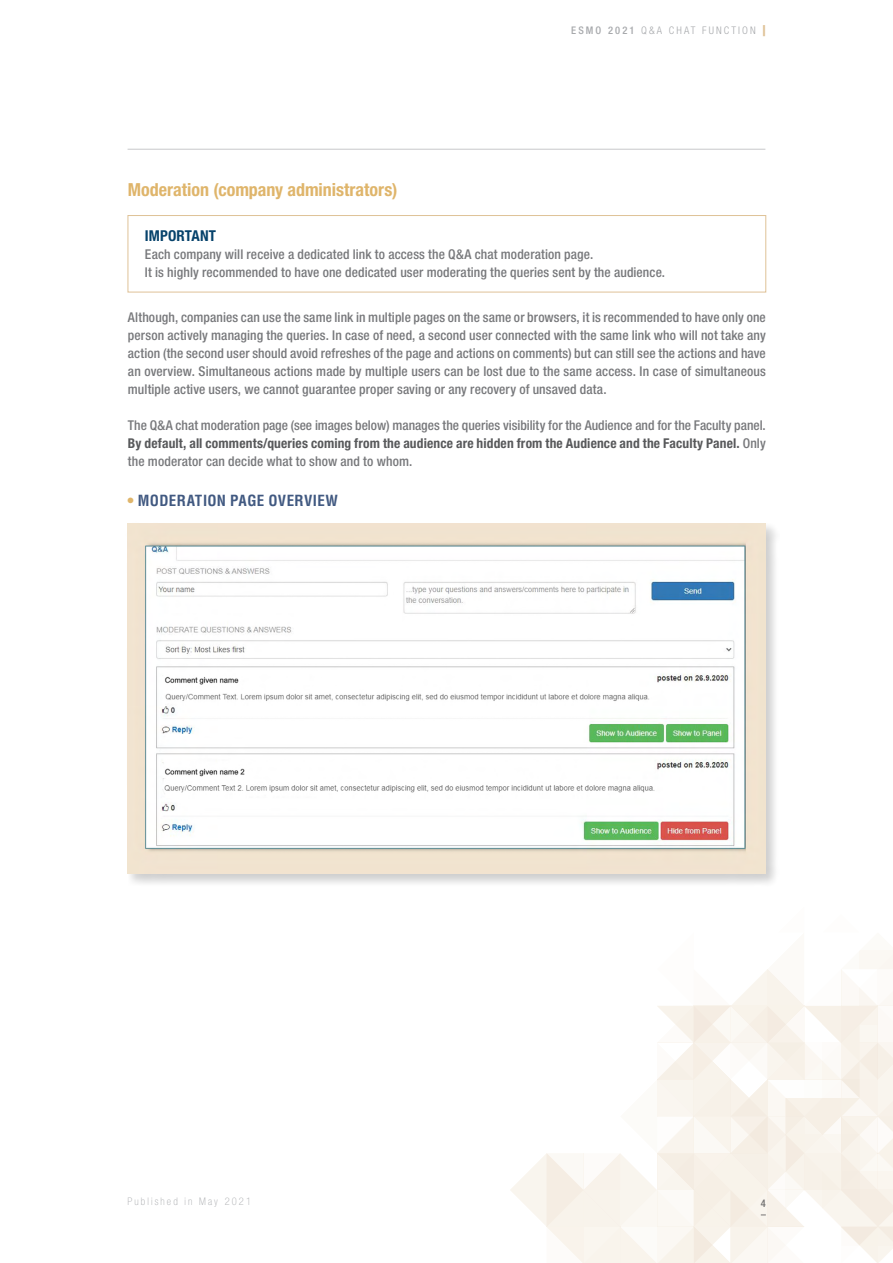
<style>
.page{position:relative;width:893px;height:1263px;background:#fff}
.page>*{position:absolute;margin:0;border:0;box-sizing:border-box;transform-origin:0 0}
.t1{font:700 condensed 18px "Helvetica Neue LT Pro";color:#dfb56b}
.t2{font:700 condensed 15px "Helvetica LT Std";letter-spacing:.02em;color:#415981}
.t3{font:700 condensed 15px "Helvetica Neue LT Pro";letter-spacing:.01em;color:#06426b}
.t4{font:500 condensed 13.5px/18px "Helvetica Neue";letter-spacing:.005em;color:#77787b}
.t5{font:700 condensed 13.5px "Helvetica Neue LT Pro";letter-spacing:.01em;color:#58595b}
.t6{font:300 condensed 10.5px "Helvetica Neue";letter-spacing:.2em;color:#a7a9ac}
.t7{font:100 condensed 10.5px "Helvetica Neue LT Std";letter-spacing:.2em;color:#a7a9ac}
.t8{font:500 condensed 10.5px "Helvetica Neue";color:#77787b}
.s1{font-weight:500}
.s2{font-family:"Helvetica Neue LT Pro";font-weight:700;font-size:15px;color:#dfc297}
.s3{font-family:"Helvetica Neue";font-weight:500;color:#77787b}
.s4{color:#dfb56b}
</style>
<div class="page">
<svg style="left:510px;top:950px;width:383px;height:313px"></svg>
<hr style="left:128px;top:149px;width:637px;height:1px;background:#c7c8ca">
<div style="left:128px;top:215px;width:638px;height:77px;border:1px solid #dfc297"></div>
<div style="left:125px;top:521px;width:655px;height:367px;background:#000;opacity:.2"></div>
<img style="left:128px;top:523px;width:637px;height:351px">
<p class="t6" style="left:571px;top:24px;width:196px"><span class="s1">ESMO 2021</span> Q&amp;A CHAT FUNCTION <span class="s2">|</span></p>
<h1 class="t1" style="left:128px;top:178px;width:271px">Moderation (company administrators)</h1>
<p class="t3" style="left:145px;top:226px;width:73px">IMPORTANT</p>
<p class="t4" style="left:145px;top:245px;width:522px">Each company will receive a dedicated link to access the Q&amp;A chat moderation page.<br>It is highly recommended to have one dedicated user moderating the queries sent by the audience.</p>
<p class="t4" style="left:128px;top:308px;width:639px;text-align:justify">Although, companies can use the same link in multiple pages on the same or browsers, it is recommended to have only one person actively managing the queries. In case of need, a second user connected with the same link who will not take any action (the second user should avoid refreshes of the page and actions on comments) but can still see the actions and have an overview. Simultaneous actions made by multiple users can be lost due to the same access. In case of simultaneous multiple active users, we cannot guarantee proper saving or any recovery of unsaved data.</p>
<p class="t4" style="left:128px;top:416px;width:639px">The Q&amp;A chat moderation page (see images below) manages the queries visibility for the Audience and for the Faculty panel.</p>
<p class="t5" style="left:128px;top:435px;width:639px">By default, all comments/queries coming from the audience are hidden from the Audience and the Faculty Panel. <span class="s3">Only</span></p>
<p class="t4" style="left:128px;top:452px;width:286px">the moderator can decide what to show and to whom.</p>
<p class="t2" style="left:128px;top:491px;width:212px"><span class="s4">•</span> MODERATION PAGE OVERVIEW</p>
<p class="t7" style="left:128px;top:1195px;width:125px">Published in May 2021</p>
<p class="t8" style="left:761px;top:1197px;width:7px">4</p>
</div>
